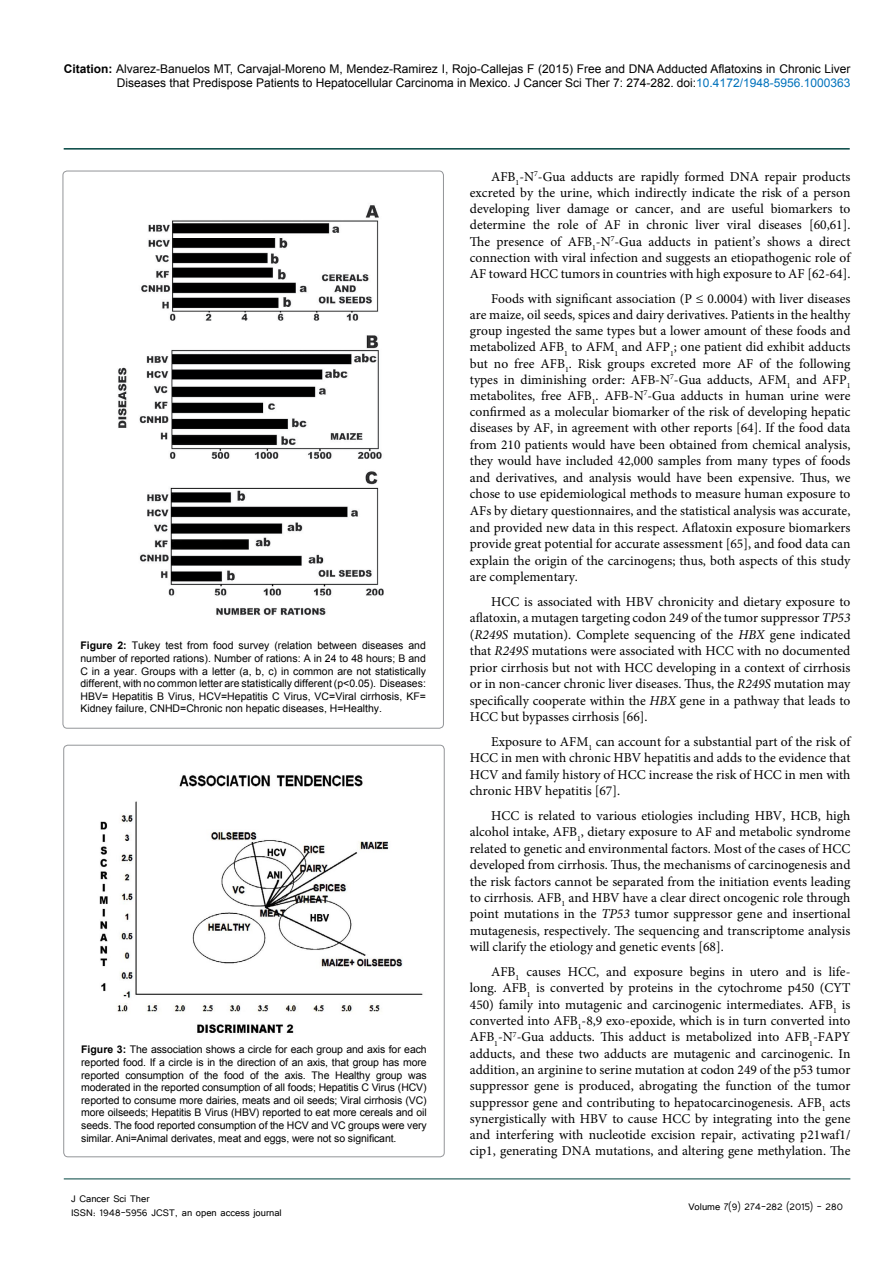
<style>
.page{position:relative;width:893px;height:1263px;background:#fff}
.page>*{position:absolute;margin:0;border:0;box-sizing:border-box;transform-origin:0 0}
.t1{font:13.5px/16.4px "Minion Pro";color:#000;text-align:justify}
.t2{font:12px/14.4px "Arial";color:#000;text-align:right}
.t3{font:12px/14.4px "Tunga";color:#000}
.t4{font:10.5px/12.6px "Arial";letter-spacing:-.005em;color:#000;text-align:justify}
.s1{font-weight:700}
.s2{color:#0072bc}
.s3{font-style:italic}
</style>
<div class="page">
<hr style="left:64px;top:148px;width:786px;height:2px;background:#004440">
<hr style="left:64px;top:1179px;width:786px;height:1px;background:#004440">
<img style="left:118px;top:205px;width:266px;height:410px">
<div style="left:64px;top:745px;width:380px;height:412px;border:1px solid #939598;border-radius:4px"></div>
<img style="left:99px;top:775px;width:324px;height:258px">
<p class="t2" style="left:64px;top:61px;width:788px"><span class="s1">Citation:</span> Alvarez-Banuelos MT, Carvajal-Moreno M, Mendez-Ramirez I, Rojo-Callejas F (2015) Free and DNA Adducted Aflatoxins in Chronic Liver<br>Diseases that Predispose Patients to Hepatocellular Carcinoma in Mexico. J Cancer Sci Ther 7: 274-282. doi:<span class="s2">10.4172/1948-5956.1000363</span></p>
<p class="t4" style="left:80px;top:640px;width:347px"><span class="s1">Figure 2:</span> Tukey test from food survey (relation between diseases and number of reported rations). Number of rations: A in 24 to 48 hours; B and C in a year. Groups with a letter (a, b, c) in common are not statistically different, with no common letter are statistically different (p&lt;0.05). Diseases:<br>HBV= Hepatitis B Virus, HCV=Hepatitis C Virus, VC=Viral cirrhosis, KF= Kidney failure, CNHD=Chronic non hepatic diseases, H=Healthy.</p>
<p class="t4" style="left:81px;top:1043px;width:347px"><span class="s1">Figure 3:</span> The association shows a circle for each group and axis for each reported food. If a circle is in the direction of an axis, that group has more reported consumption of the food of the axis. The Healthy group was moderated in the reported consumption of all foods; Hepatitis C Virus (HCV) reported to consume more dairies, meats and oil seeds; Viral cirrhosis (VC) more oilseeds; Hepatitis B Virus (HBV) reported to eat more cereals and oil seeds. The food reported consumption of the HCV and VC groups were very similar. Ani=Animal derivates, meat and eggs, were not so significant.</p>
<p class="t1" style="left:470px;top:168px;width:382px;text-indent:21px">AFB<sub>1</sub>-N<sup>7</sup>-Gua adducts are rapidly formed DNA repair products excreted by the urine, which indirectly indicate the risk of a person developing liver damage or cancer, and are useful biomarkers to determine the role of AF in chronic liver viral diseases [60,61].<br>The presence of AFB<sub>1</sub>-N<sup>7</sup>-Gua adducts in patient’s shows a direct connection with viral infection and suggests an etiopathogenic role of AF toward HCC tumors in countries with high exposure to AF [62-64].</p>
<p class="t1" style="left:470px;top:290px;width:382px;text-indent:21px">Foods with significant association (P ≤ 0.0004) with liver diseases are maize, oil seeds, spices and dairy derivatives. Patients in the healthy group ingested the same types but a lower amount of these foods and metabolized AFB<sub>1</sub> to AFM<sub>1</sub> and AFP<sub>1</sub>; one patient did exhibit adducts but no free AFB<sub>1</sub>. Risk groups excreted more AF of the following types in diminishing order: AFB-N<sup>7</sup>-Gua adducts, AFM<sub>1</sub> and AFP<sub>1 </sub>metabolites, free AFB<sub>1</sub>. AFB-N<sup>7</sup>-Gua adducts in human urine were confirmed as a molecular biomarker of the risk of developing hepatic diseases by AF, in agreement with other reports [64]. If the food data from 210 patients would have been obtained from chemical analysis, they would have included 42,000 samples from many types of foods and derivatives, and analysis would have been expensive. Thus, we chose to use epidemiological methods to measure human exposure to AFs by dietary questionnaires, and the statistical analysis was accurate, and provided new data in this respect. Aflatoxin exposure biomarkers provide great potential for accurate assessment [65], and food data can explain the origin of the carcinogens; thus, both aspects of this study are complementary.</p>
<p class="t1" style="left:470px;top:593px;width:382px;text-indent:21px">HCC is associated with HBV chronicity and dietary exposure to aflatoxin, a mutagen targeting codon 249 of the tumor suppressor <span class="s3">TP53 </span>(<span class="s3">R249S</span> mutation). Complete sequencing of the <span class="s3">HBX</span> gene indicated that <span class="s3">R249S</span> mutations were associated with HCC with no documented prior cirrhosis but not with HCC developing in a context of cirrhosis or in non-cancer chronic liver diseases. Thus, the <span class="s3">R249S</span> mutation may specifically cooperate within the <span class="s3">HBX</span> gene in a pathway that leads to HCC but bypasses cirrhosis [66].</p>
<p class="t1" style="left:470px;top:733px;width:382px;text-indent:21px">Exposure to AFM<sub>1</sub> can account for a substantial part of the risk of HCC in men with chronic HBV hepatitis and adds to the evidence that HCV and family history of HCC increase the risk of HCC in men with chronic HBV hepatitis [67].</p>
<p class="t1" style="left:470px;top:807px;width:382px;text-indent:21px">HCC is related to various etiologies including HBV, HCB, high alcohol intake, AFB<sub>1</sub>, dietary exposure to AF and metabolic syndrome related to genetic and environmental factors. Most of the cases of HCC developed from cirrhosis. Thus, the mechanisms of carcinogenesis and the risk factors cannot be separated from the initiation events leading to cirrhosis. AFB<sub>1</sub> and HBV have a clear direct oncogenic role through point mutations in the <span class="s3">TP53</span> tumor suppressor gene and insertional mutagenesis, respectively. The sequencing and transcriptome analysis will clarify the etiology and genetic events [68].</p>
<p class="t1" style="left:470px;top:963px;width:382px;text-indent:21px">AFB<sub>1</sub> causes HCC, and exposure begins in utero and is life&shy;long. AFB<sub>1</sub> is converted by proteins in the cytochrome p450 (CYT 450) family into mutagenic and carcinogenic intermediates. AFB<sub>1</sub> is converted into AFB<sub>1</sub>-8,9 exo-epoxide, which is in turn converted into AFB<sub>1</sub>-N<sup>7</sup>-Gua adducts. This adduct is metabolized into AFB<sub>1</sub>-FAPY adducts, and these two adducts are mutagenic and carcinogenic. In addition, an arginine to serine mutation at codon 249 of the p53 tumor suppressor gene is produced, abrogating the function of the tumor suppressor gene and contributing to hepatocarcinogenesis. AFB<sub>1</sub> acts synergistically with HBV to cause HCC by integrating into the gene and interfering with nucleotide excision repair, activating p21waf1/ cip1, generating DNA mutations, and altering gene methylation. The</p>
<p class="t3" style="left:71px;top:1190px;width:212px">J Cancer Sci Ther<br>ISSN: 1948-5956 JCST, an open access journal</p>
<p class="t3" style="left:688px;top:1199px;width:156px">Volume 7(9) 274-282 (2015) - 280</p>
</div>
